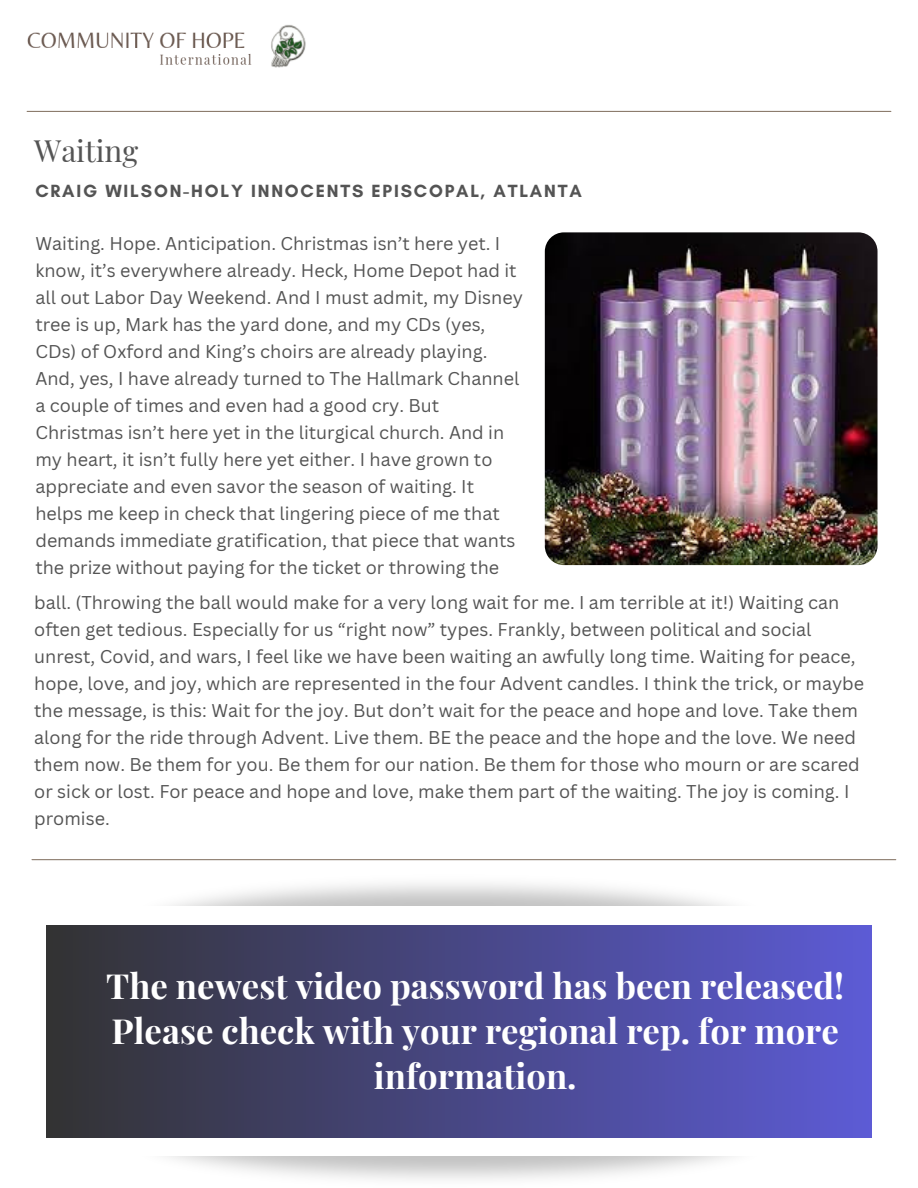
<style>
.page{position:relative;width:918px;height:1188px;background:#fff}
.page>*{position:absolute;margin:0;border:0;box-sizing:border-box;transform-origin:0 0}
.t1{font:700 34.65px/45px "Playfair Display";color:#fff;text-align:center}
.t2{font:30px "Playfair Display";color:#545454}
.t3{font:18px/27px "Canva Sans";color:#545454}
.t4{font:700 18px "Glacial Indifference";letter-spacing:.1em;color:#545454}
</style>
<div class="page">
<img style="left:27px;top:25px;width:279px;height:42px">
<hr style="left:27px;top:111px;width:864px;height:1px;background:#8c7c6d">
<hr style="left:32px;top:859px;width:864px;height:1px;background:#8c7c6d">
<img style="left:545px;top:232px;width:333px;height:333px;border-radius:19px">
<img style="left:92px;top:1137px;width:715px;height:43px">
<img style="left:92px;top:859px;width:715px;height:47px">
<div style="left:106px;top:907px;width:687px;height:249px;background:#fff"></div>
<div style="left:46px;top:925px;width:826px;height:212px;background:linear-gradient(to right,#323332,#5d5bd5)"></div>
<p class="t2" style="left:34px;top:130px;width:106px">Waiting</p>
<p class="t4" style="left:35px;top:180px;width:548px">CRAIG WILSON-HOLY INNOCENTS EPISCOPAL, ATLANTA</p>
<p class="t3" style="left:35px;top:229px;width:489px">Waiting. Hope. Anticipation. Christmas isn’t here yet. I know, it’s everywhere already. Heck, Home Depot had it all out Labor Day Weekend. And I must admit, my Disney tree is up, Mark has the yard done, and my CDs (yes, CDs) of Oxford and King’s choirs are already playing.<br>And, yes, I have already turned to The Hallmark Channel a couple of times and even had a good cry. But Christmas isn’t here yet in the liturgical church. And in my heart, it isn’t fully here yet either. I have grown to appreciate and even savor the season of waiting. It helps me keep in check that lingering piece of me that demands immediate gratification, that piece that wants the prize without paying for the ticket or throwing the</p>
<p class="t3" style="left:34px;top:589px;width:831px">ball. (Throwing the ball would make for a very long wait for me. I am terrible at it!) Waiting can often get tedious. Especially for us “right now” types. Frankly, between political and social unrest, Covid, and wars, I feel like we have been waiting an awfully long time. Waiting for peace, hope, love, and joy, which are represented in the four Advent candles. I think the trick, or maybe the message, is this: Wait for the joy. But don’t wait for the peace and hope and love. Take them along for the ride through Advent. Live them. BE the peace and the hope and the love. We need them now. Be them for you. Be them for our nation. Be them for those who mourn or are scared or sick or lost. For peace and hope and love, make them part of the waiting. The joy is coming. I promise.</p>
<p class="t1" style="left:106px;top:962px;width:740px">The newest video password has been released!</p>
<p class="t1" style="left:112px;top:1007px;width:729px">Please check with your regional rep. for more information.</p>
</div>
